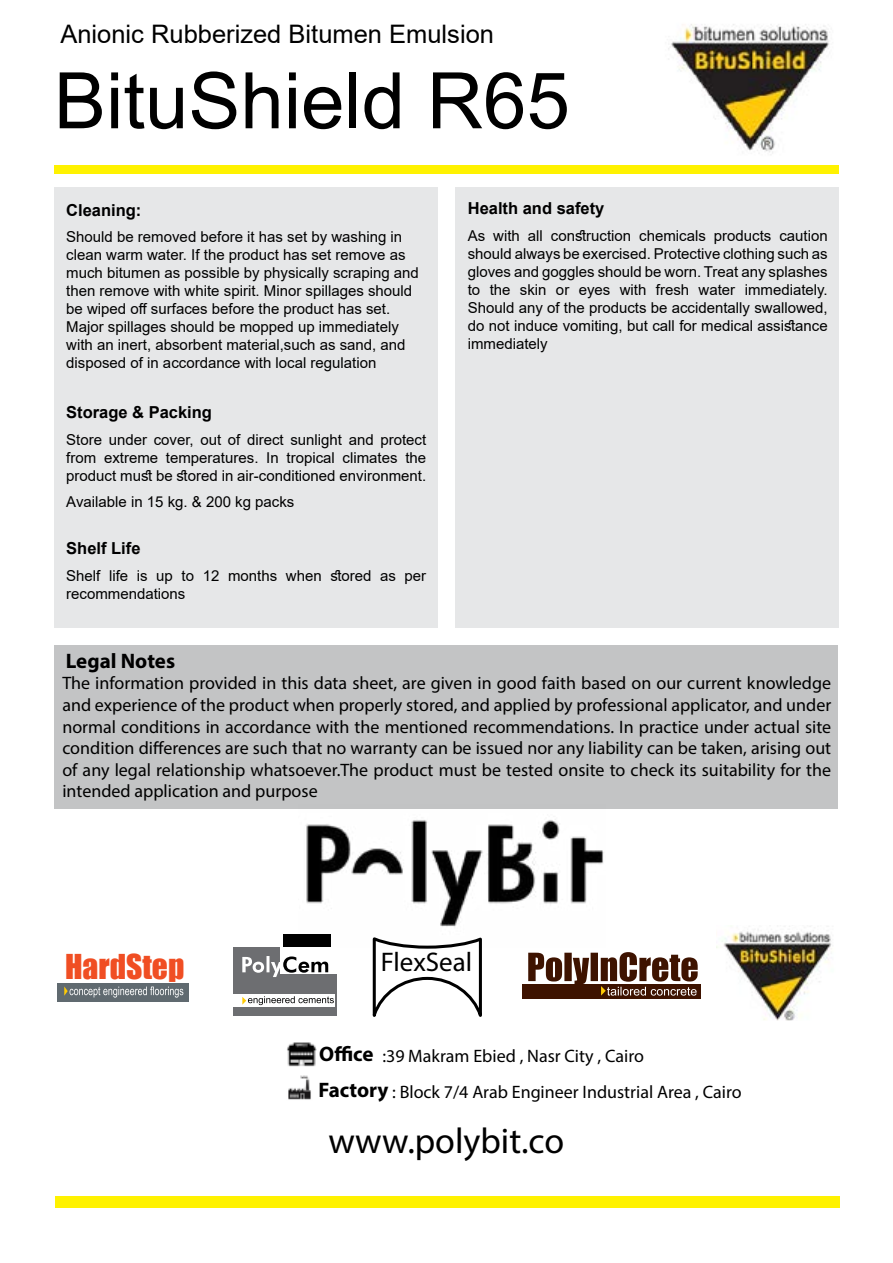
<style>
.page{position:relative;width:893px;height:1263px;background:#fff}
.page>*{position:absolute;margin:0;border:0;box-sizing:border-box;transform-origin:0 0}
.t1{font:78px "Arial";color:#000}
.t2{font:36px "Myriad Pro";color:#000}
.t3{font:31.5px "Impact";color:#f04e23}
.t4{font:27px "Myriad Pro";color:#000}
.t5{font:25.5px "Arial";color:#000}
.t6{font:700 21px/35.8px "Myriad Pro";color:#000}
.t7{font:18px/21.6px "Myriad Pro";color:#000;text-align:justify}
.t8{font:700 16.5px "Arial";color:#000}
.t9{font:15px/18px "Arial";color:#000;text-align:justify}
</style>
<div class="page">
<div style="left:54px;top:187px;width:383px;height:440px;background:#e6e7e8"></div>
<div style="left:455px;top:187px;width:384px;height:440px;background:#e6e7e8"></div>
<div style="left:55px;top:1197px;width:785px;height:11px;background:#fff200"></div>
<img style="left:716px;top:926px;width:116px;height:95px">
<div style="left:55px;top:646px;width:783px;height:163px;background:#c3c4c5"></div>
<div style="left:57px;top:983px;width:131px;height:18px;background:#606a70"></div>
<svg style="left:64px;top:986px;width:119px;height:12px"></svg>
<div style="left:522px;top:984px;width:179px;height:14px;background:#3e1300"></div>
<svg style="left:528px;top:952px;width:170px;height:44px"></svg>
<img style="left:287px;top:1042px;width:30px;height:25px">
<img style="left:288px;top:1076px;width:23px;height:24px">
<svg style="left:372px;top:948px;width:110px;height:69px"></svg>
<img style="left:306px;top:819px;width:298px;height:129px">
<div style="left:234px;top:947px;width:103px;height:68px;background:#6d6e71"></div>
<div style="left:280px;top:947px;width:57px;height:26px;background:#fff"></div>
<div style="left:234px;top:994px;width:101px;height:13px;background:#fff"></div>
<svg style="left:242px;top:956px;width:86px;height:21px"></svg>
<svg style="left:242px;top:996px;width:92px;height:9px"></svg>
<div style="left:283px;top:934px;width:48px;height:13px;background:#000"></div>
<img style="left:668px;top:24px;width:161px;height:130px">
<div style="left:54px;top:165px;width:785px;height:9px;background:#fff200"></div>
<h3 class="t5" style="left:60px;top:16px;width:435px">Anionic Rubberized Bitumen Emulsion</h3>
<h1 class="t1" style="left:54px;top:47px;width:517px">BituShield R65</h1>
<p class="t8" style="left:66px;top:198px;width:77px">Cleaning:</p>
<p class="t9" style="left:66px;top:228px;width:354px;text-align:left">Should be removed before it has set by washing in clean warm water. If the product has set remove as much bitumen as possible by physically scraping and then remove with white spirit. Minor spillages should be wiped off surfaces before the product has set.<br>Major spillages should be mopped up immediately with an inert, absorbent material,such as sand, and disposed of in accordance with local regulation</p>
<p class="t8" style="left:66px;top:401px;width:147px">Storage &amp; Packing</p>
<p class="t9" style="left:66px;top:430px;width:361px">Store under cover, out of direct sunlight and protect from extreme temperatures. In tropical climates the product must be stored in air-conditioned environment.</p>
<p class="t9" style="left:66px;top:493px;width:230px">Available in 15 kg. &amp; 200 kg packs</p>
<p class="t8" style="left:66px;top:537px;width:76px">Shelf Life</p>
<p class="t9" style="left:66px;top:566px;width:361px">Shelf life is up to 12 months when stored as per recommendations</p>
<h3 class="t6" style="left:66px;top:642px;width:111px">Legal Notes</h3>
<p class="t8" style="left:468px;top:197px;width:138px">Health and safety</p>
<p class="t9" style="left:468px;top:226px;width:362px">As with all construction chemicals products caution should always be exercised. Protective clothing such as gloves and goggles should be worn. Treat any splashes to the skin or eyes with fresh water immediately.<br>Should any of the products be accidentally swallowed, do not induce vomiting, but call for medical assistance immediately</p>
<p class="t7" style="left:62px;top:672px;width:770px">The information provided in this data sheet, are given in good faith based on our current knowledge and experience of the product when properly stored, and applied by professional applicator, and under normal conditions in accordance with the mentioned recommendations. In practice under actual site condition differences are such that no warranty can be issued nor any liability can be taken, arising out of any legal relationship whatsoever.The product must be tested onsite to check its suitability for the intended application and purpose</p>
<h3 class="t3" style="left:65px;top:942px;width:121px">HardStep</h3>
<h3 class="t4" style="left:381px;top:945px;width:93px">FlexSeal</h3>
<h3 class="t6" style="left:318px;top:1035px;width:72px">Office<br>Factory</h3>
<p class="t7" style="left:383px;top:1045px;width:263px">:39 Makram Ebied , Nasr City , Cairo</p>
<p class="t7" style="left:392px;top:1080px;width:351px">: Block 7/4 Arab Engineer Industrial Area , Cairo</p>
<h2 class="t2" style="left:328px;top:1118px;width:237px">www.polybit.co</h2>
</div>
